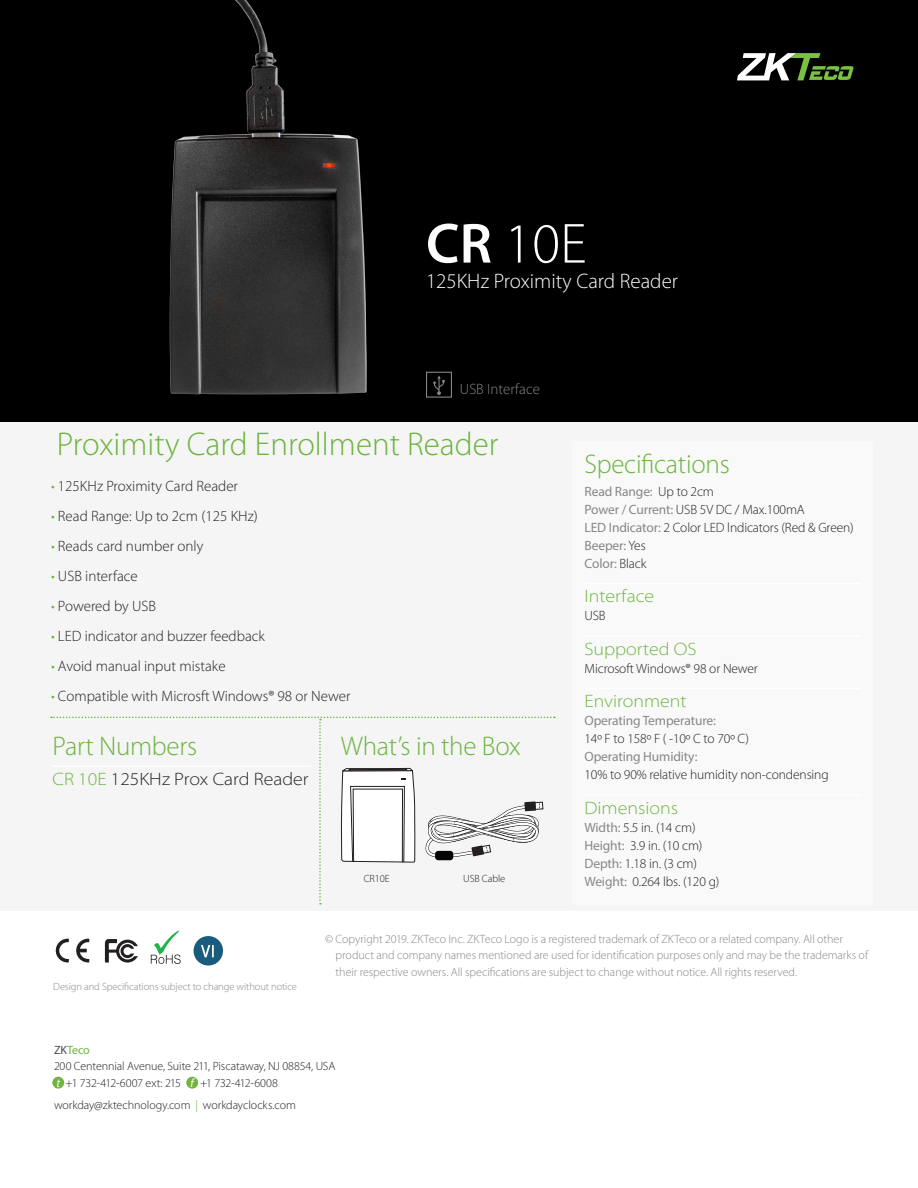
<style>
.page{position:relative;width:918px;height:1188px;background:#fff}
.page>*{position:absolute;margin:0;border:0;box-sizing:border-box;transform-origin:0 0}
.t1{font:300 57px "Myriad Pro";color:#fff}
.t2{font:300 33px "Myriad Pro";color:#6cb43f}
.headlines{font:300 27px "Myriad Pro";letter-spacing:-.01em;color:#6cb43f}
.t3{font:300 21px "Myriad Pro";color:#fff}
.SPEC_subhead{font:300 semi-expanded 18px "Myriad Pro";color:#6cb43f}
.SPEC_subhead-2{font:300 semi-expanded 18px "Myriad Pro";color:#231f20}
.Features_Copy{font:300 15px "Myriad Pro";color:#231f20}
.t4{font:300 15px "Myriad Pro";color:#878789}
.SPEC_Copy{font:300 13.5px/18px "Myriad Pro";letter-spacing:-.01em;color:#231f20}
.SPEC_Copy-2{font:13.5px "Myriad Pro";letter-spacing:-.01em;color:#878789}
.SPEC_Copy-3{font:300 12px/16.5px "Myriad Pro";letter-spacing:-.005em;color:#878789}
.t5{font:300 12px/16.5px "Myriad Pro";letter-spacing:-.01em;color:#231f20}
.SPEC_Copy-4{font:300 10.5px "Myriad Pro";letter-spacing:-.01em;color:#878789}
.graph_text{font:300 10.5px "Myriad Pro";letter-spacing:-.01em;color:#231f20}
.s1{font-weight:600}
.s2{color:#6cb43f}
.s3{font-weight:300;color:#231f20}
.s4{font-weight:400;color:#878789}
.s5{font-weight:400;color:#4b4c4d}
.s6{font-weight:400;color:#6cb43f}
.s7{font-weight:400;font-style:italic;color:#fff}
</style>
<div class="page">
<div style="left:0;top:421px;width:918px;height:490px;background:#f4f5f4"></div>
<div style="left:0;top:0;width:918px;height:421px;background:#000001"></div>
<div style="left:573px;top:441px;width:300px;height:463px;background:#f8f9f8"></div>
<hr style="left:585px;top:583px;width:276px;height:1px;background:#fff">
<hr style="left:585px;top:635px;width:276px;height:2px;background:#fff">
<hr style="left:585px;top:688px;width:276px;height:1px;background:#fff">
<hr style="left:585px;top:794px;width:276px;height:2px;background:#fff">
<img style="left:169px;top:0;width:198px;height:395px">
<svg style="left:51px;top:717px;width:504px;height:187px"></svg>
<div style="left:435px;top:851px;width:18px;height:9px;background:#050504;border-radius:3px"></div>
<div style="left:426px;top:372px;width:26px;height:26px;border:1px solid #878789"></div>
<svg style="left:433px;top:375px;width:12px;height:20px"></svg>
<svg style="left:56px;top:939px;width:13px;height:23px"></svg>
<svg style="left:76px;top:939px;width:13px;height:23px"></svg>
<svg style="left:105px;top:939px;width:33px;height:24px"></svg>
<svg style="left:151px;top:931px;width:30px;height:33px"></svg>
<div style="left:194px;top:936px;width:29px;height:30px;background:#195c7d;border-radius:50%"></div>
<svg style="left:201px;top:945px;width:13px;height:12px"></svg>
<svg style="left:737px;top:53px;width:117px;height:27px"></svg>
<div style="left:52px;top:1077px;width:12px;height:12px;background:#71b53e;border-radius:50%"></div>
<div style="left:186px;top:1077px;width:12px;height:12px;background:#71b53e;border-radius:50%"></div>
<p class="t1" style="left:426px;top:209px;width:162px"><span class="s1">CR</span> 10E</p>
<p class="t3" style="left:426px;top:268px;width:254px">125KHz Proximity Card Reader</p>
<p class="t4" style="left:460px;top:380px;width:82px">USB Interface</p>
<p class="t2" style="left:57px;top:424px;width:443px">Proximity Card Enrollment Reader</p>
<p class="Features_Copy" style="left:51px;top:477px;width:189px"><span class="s2">•</span> 125KHz Proximity Card Reader</p>
<p class="Features_Copy" style="left:51px;top:507px;width:208px"><span class="s2">•</span> Read Range: Up to 2cm (125 KHz)</p>
<p class="Features_Copy" style="left:51px;top:537px;width:154px"><span class="s2">•</span> Reads card number only</p>
<p class="Features_Copy" style="left:51px;top:567px;width:88px"><span class="s2">•</span> USB interface</p>
<p class="Features_Copy" style="left:51px;top:597px;width:107px"><span class="s2">•</span> Powered by USB</p>
<p class="Features_Copy" style="left:51px;top:627px;width:215px"><span class="s2">•</span> LED indicator and buzzer feedback</p>
<p class="Features_Copy" style="left:51px;top:657px;width:176px"><span class="s2">•</span> Avoid manual input mistake</p>
<p class="Features_Copy" style="left:51px;top:687px;width:301px"><span class="s2">•</span> Compatible with Microsft Windows® 98 or Newer</p>
<p class="headlines" style="left:53px;top:730px;width:146px">Part Numbers</p>
<p class="SPEC_subhead-2" style="left:53px;top:769px;width:258px"><span class="s2">CR 10E</span> 125KHz Prox Card Reader</p>
<p class="headlines" style="left:341px;top:730px;width:182px">What’s in the Box</p>
<p class="graph_text" style="left:364px;top:872px;width:28px">CR10E</p>
<p class="graph_text" style="left:463px;top:872px;width:44px">USB Cable</p>
<p class="headlines" style="left:585px;top:448px;width:147px">Specifications</p>
<p class="SPEC_Copy-2" style="left:585px;top:483px;width:131px">Read Range: <span class="s3">Up to 2cm</span></p>
<p class="SPEC_Copy" style="left:585px;top:500px;width:222px"><span class="s4">Power / Current:</span> USB 5V DC / Max.100mA</p>
<p class="SPEC_Copy" style="left:585px;top:518px;width:271px"><span class="s4">LED Indicator:</span> 2 Color LED lndicators (Red &amp; Green)</p>
<p class="SPEC_Copy-2" style="left:585px;top:537px;width:63px">Beeper: <span class="s3">Yes</span></p>
<p class="SPEC_Copy-2" style="left:585px;top:555px;width:64px">Color: <span class="s3">Black</span></p>
<p class="SPEC_subhead" style="left:585px;top:586px;width:71px">Interface</p>
<p class="SPEC_Copy" style="left:585px;top:607px;width:23px">USB</p>
<p class="SPEC_subhead" style="left:585px;top:639px;width:114px">Supported OS</p>
<p class="SPEC_Copy" style="left:585px;top:659px;width:175px">Microsoft Windows® 98 or Newer</p>
<p class="SPEC_subhead" style="left:585px;top:691px;width:104px">Environment</p>
<p class="SPEC_Copy" style="left:585px;top:712px;width:246px"><span class="s4">Operating Temperature:<br></span>14º F to 158º F ( -10º C to 70º C)<br><span class="s4">Operating Humidity:<br></span>10% to 90% relative humidity non-condensing</p>
<p class="SPEC_subhead" style="left:585px;top:798px;width:95px">Dimensions</p>
<p class="SPEC_Copy" style="left:585px;top:818px;width:113px"><span class="s4">Width:</span> 5.5 in. (14 cm)</p>
<p class="SPEC_Copy" style="left:585px;top:836px;width:119px"><span class="s4">Height:</span> 3.9 in. (10 cm)</p>
<p class="SPEC_Copy" style="left:585px;top:854px;width:114px"><span class="s4">Depth:</span> 1.18 in. (3 cm)</p>
<p class="SPEC_Copy" style="left:585px;top:872px;width:136px"><span class="s4">Weight:</span> 0.264 lbs. (120 g)</p>
<p class="SPEC_Copy-4" style="left:53px;top:980px;width:245px">Design and Specifications subject to change without notice</p>
<p class="SPEC_Copy-3" style="left:336px;top:930px;width:534px;text-indent:-11px">© Copyright 2019. ZKTeco Inc. ZKTeco Logo is a registered trademark of ZKTeco or a related company. All other product and company names mentioned are used for identification purposes only and may be the trademarks of their respective owners. All specifications are subject to change without notice. All rights reserved.</p>
<p class="t5" style="left:54px;top:1041px;width:283px"><span class="s5">ZK</span><span class="s6">Teco<br></span>200 Centennial Avenue, Suite 211, Piscataway, NJ 08854, USA <span class="s7">t</span> +1 732-412-6007 ext: 215 <span class="s7">f</span> +1 732-412-6008</p>
<p class="t5" style="left:54px;top:1097px;width:243px">workday@zktechnology.com <span class="s2">|</span> workdayclocks.com</p>
</div>
